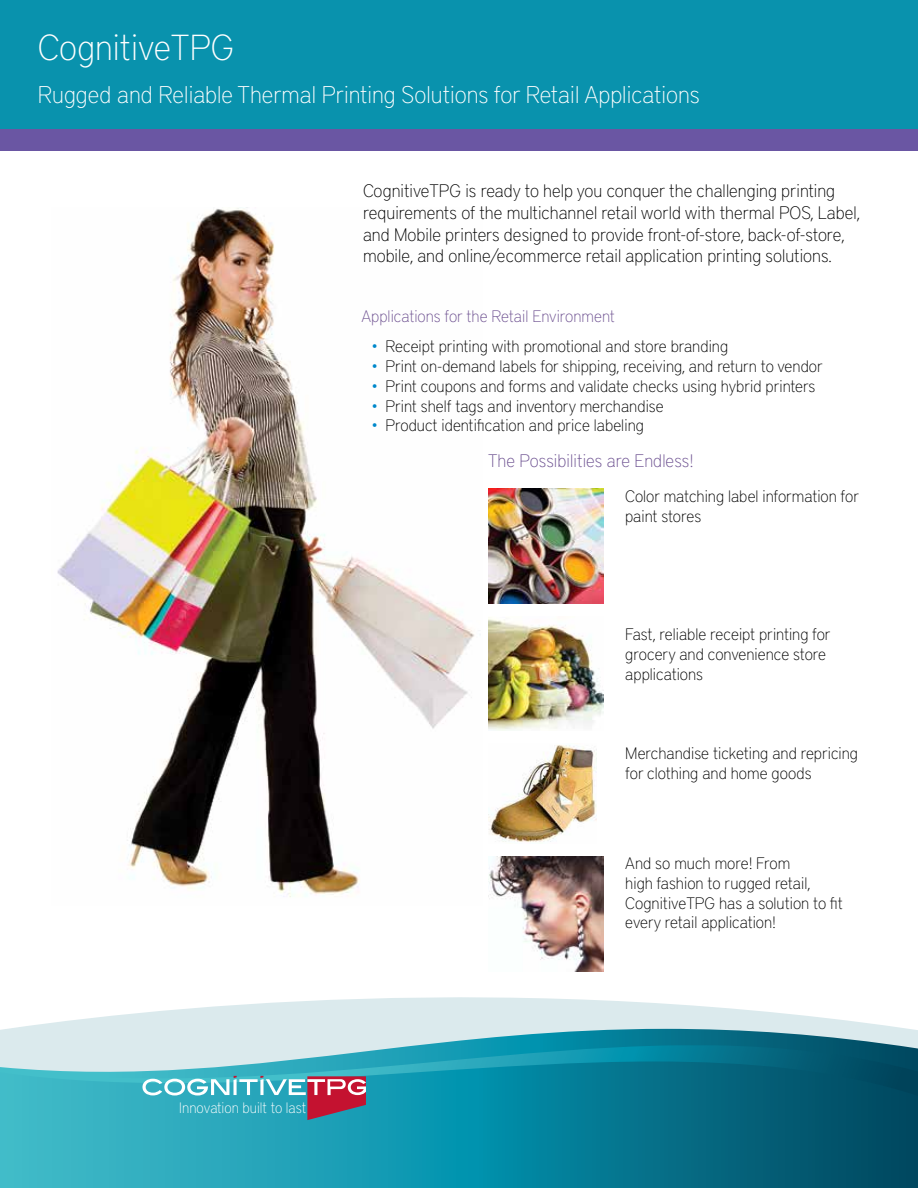
<style>
.page{position:relative;width:918px;height:1188px;background:#fff}
.page>*{position:absolute;margin:0;border:0;box-sizing:border-box;transform-origin:0 0}
.t1{font:100 36px "District Pro";color:#fff}
.t2{font:100 24px "District Pro";color:#fff}
.t3{font:100 18px/21.6px "District Pro";color:#000}
.t4{font:100 18px "District Pro";color:#6c5090}
.t5{font:100 16.5px/19.8px "District Pro";color:#000}
.t6{font:100 16.5px "District Pro";color:#6d5090}
.t7{font:100 15px "District Pro";color:#fff}
.s1{color:#0088cb}
</style>
<div class="page">
<img style="left:57px;top:207px;width:418px;height:690px">
<img style="left:488px;top:745px;width:108px;height:97px">
<img style="left:488px;top:489px;width:115px;height:115px">
<img style="left:488px;top:617px;width:115px;height:114px">
<img style="left:488px;top:856px;width:115px;height:110px">
<div style="left:0;top:0;width:918px;height:135px;background:#0992ad"></div>
<div style="left:0;top:129px;width:918px;height:22px;background:#6a56a3"></div>
<svg style="left:8px;top:966px;width:900px;height:63px"></svg>
<svg style="left:0;top:1029px;width:918px;height:16px;background:#91c2cd"></svg>
<svg style="left:0;top:1045px;width:918px;height:17px;background:#5aa9b9"></svg>
<svg style="left:0;top:1120px;width:918px;height:68px;background:#1589a0"></svg>
<svg style="left:0;top:1062px;width:918px;height:58px;background:#288ba0"></svg>
<h1 class="t1" style="left:78px;top:17px;width:198px">CognitiveTPG</h1>
<h2 class="t2" style="left:78px;top:80px;width:664px">Rugge and Reliabl Thermal Printing S lutions for Retail Applications</h2>
<h1 class="t1" style="left:38px;top:22px;width:198px">CognitiveTPG</h1>
<h2 class="t2" style="left:38px;top:78px;width:664px">Rugged and Reliable Thermal Printing Solutions for Retail Applications</h2>
<p class="t3" style="left:363px;top:179px;width:499px">CognitiveTPG is ready to help you conquer the challenging printing requirements of the multichannel retail world with thermal POS, Label, and Mobile printers designed to provide front-of-store, back-of-store, mobile, and online/ecommerce retail application printing solutions.</p>
<p class="t6" style="left:362px;top:305px;width:255px">Applications for the Retail Environment</p>
<p class="t5" style="left:372px;top:335px;width:358px"><span class="s1">•</span> Receipt printing with promotional and store branding</p>
<p class="t5" style="left:372px;top:355px;width:452px"><span class="s1">•</span> Print on-demand labels for shipping, receiving, and return to vendor</p>
<p class="t5" style="left:372px;top:375px;width:445px"><span class="s1">•</span> Print coupons and forms and validate checks using hybrid printers</p>
<p class="t5" style="left:372px;top:395px;width:293px"><span class="s1">•</span> Print shelf tags and inventory merchandise</p>
<p class="t5" style="left:372px;top:415px;width:273px"><span class="s1">•</span> Product identification and price labeling</p>
<p class="t4" style="left:488px;top:448px;width:207px">The Possibilities are Endless!</p>
<p class="t5" style="left:625px;top:485px;width:235px">Color matching label information for paint stores</p>
<p class="t5" style="left:625px;top:624px;width:207px">Fast, reliable receipt printing for grocery and convenience store applications</p>
<p class="t5" style="left:625px;top:742px;width:234px">Merchandise ticketing and repricing for clothing and home goods</p>
<p class="t7" style="left:179px;top:1097px;width:129px">Innovation built to last</p>
<p class="t5" style="left:625px;top:852px;width:219px">And so much more! From<br>high fashion to rugged retail,<br>CognitiveTPG has a solution to fit every retail application!</p>
</div>
